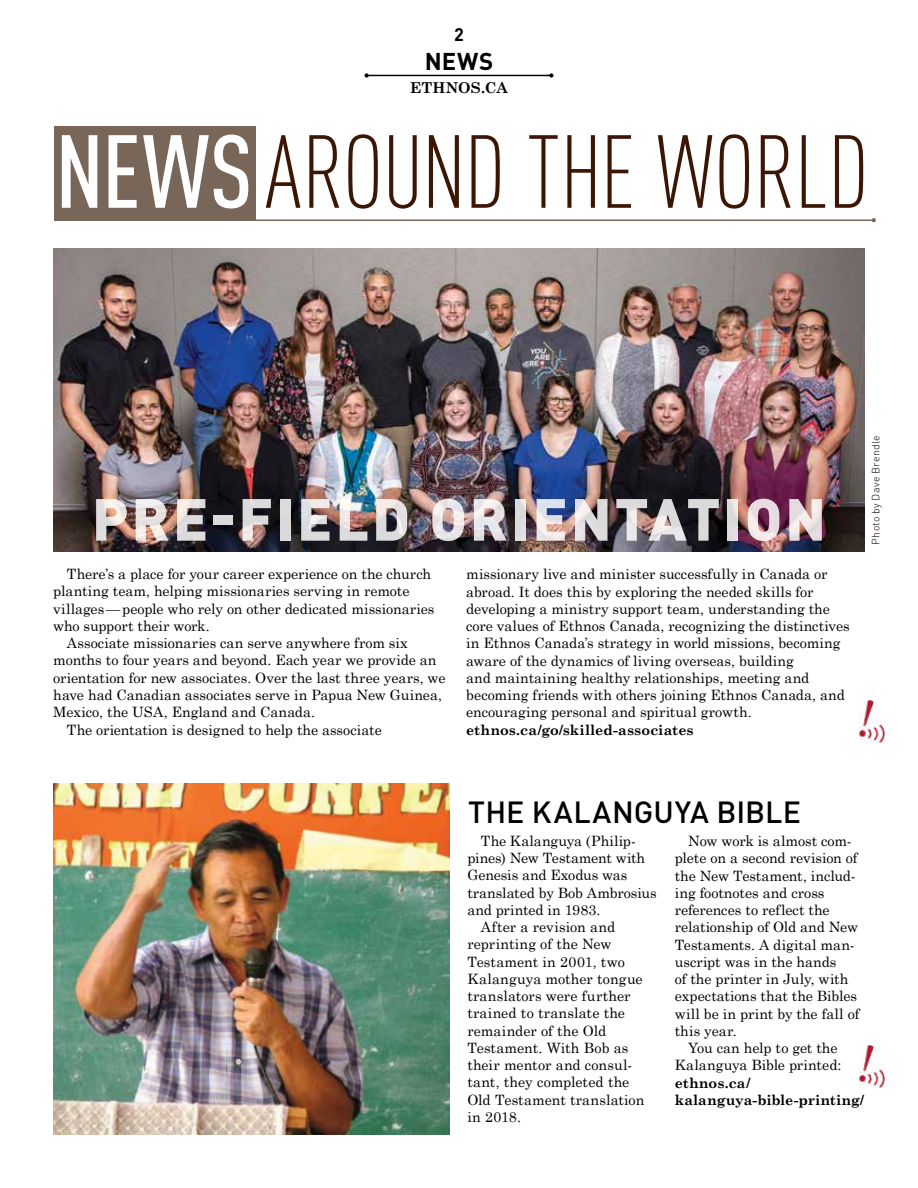
<style>
.page{position:relative;width:918px;height:1188px;background:#fff}
.page>*{position:absolute;margin:0;border:0;box-sizing:border-box;transform-origin:0 0}
.t1{font:300 condensed 102px "DIN Pro";letter-spacing:-.015em;color:#3c1605}
.t2{font:900 58.5px "DIN Pro";letter-spacing:.05em;color:#fff}
.t3{font:500 30.15px "DIN Pro";letter-spacing:.005em;color:#000}
.t4{font:700 24px "DIN Pro";color:#000}
.t5{font:700 18px "DIN Pro";color:#000}
.t6{font:700 15px "Century Schoolbook";letter-spacing:.005em;color:#000}
.t7{font:14.25px/17.2px "Century Schoolbook";color:#000}
.t8{font:700 14.25px/17.2px "Century Schoolbook";letter-spacing:.005em;color:#000}
.t9{font:14.25px "Century Schoolbook";letter-spacing:-.02em;color:#000}
.t10{font:300 10.5px "DIN Pro";letter-spacing:.03em;color:#000}
.s1{font-weight:500;color:#fff}
</style>
<div class="page">
<img style="left:54px;top:783px;width:395px;height:352px">
<div style="left:54px;top:126px;width:201px;height:94px;background:#786658"></div>
<hr style="left:54px;top:219px;width:820px;height:2px;background:#786658">
<svg style="left:872px;top:218px;width:4px;height:4px"></svg>
<img style="left:54px;top:248px;width:810px;height:304px">
<img style="left:859px;top:700px;width:26px;height:43px">
<img style="left:859px;top:1046px;width:26px;height:42px">
<hr style="left:367px;top:75px;width:184px;height:1px;background:#000">
<svg style="left:364px;top:73px;width:5px;height:5px"></svg>
<svg style="left:549px;top:73px;width:5px;height:5px"></svg>
<p class="t5" style="left:454px;top:19px;width:11px">2</p>
<h3 class="t4" style="left:425px;top:41px;width:70px">NEWS</h3>
<p class="t6" style="left:410px;top:78px;width:99px">ETHNOS.CA</p>
<h1 class="t1" style="left:55px;top:100px;width:815px"><span class="s1">NEWS</span> AROUND THE WORLD</h1>
<h2 class="t2" style="left:92px;top:469px;width:736px">PRE-FIELD ORIENTATION</h2>
<p class="t7" style="left:67px;top:565px;width:366px">There’s a place for your career experience on the church</p>
<p class="t7" style="left:53px;top:582px;width:358px">planting team, helping missionaries serving in remote</p>
<p class="t7" style="left:53px;top:600px;width:383px">villages—people who rely on other dedicated missionaries</p>
<p class="t7" style="left:53px;top:617px;width:158px">who support their work.</p>
<p class="t7" style="left:67px;top:634px;width:343px">Associate missionaries can serve anywhere from six</p>
<p class="t7" style="left:53px;top:651px;width:385px">months to four years and beyond. Each year we provide an</p>
<p class="t7" style="left:53px;top:669px;width:394px">orientation for new associates. Over the last three years, we</p>
<p class="t7" style="left:53px;top:686px;width:390px">have had Canadian associates serve in Papua New Guinea,</p>
<p class="t7" style="left:53px;top:703px;width:263px">Mexico, the USA, England and Canada.</p>
<p class="t7" style="left:67px;top:720px;width:317px">The orientation is designed to help the associate</p>
<p class="t7" style="left:466px;top:565px;width:385px">missionary live and minister successfully in Canada or abroad. It does this by exploring the needed skills for developing a ministry support team, understanding the core values of Ethnos Canada, recognizing the distinctives in Ethnos Canada’s strategy in world missions, becoming aware of the dynamics of living overseas, building<br>and maintaining healthy relationships, meeting and becoming friends with others joining Ethnos Canada, and encouraging personal and spiritual growth.</p>
<p class="t8" style="left:466px;top:720px;width:229px">ethnos.ca/go/skilled-associates</p>
<p class="t10" style="left:867px;top:545px;width:111px;rotate:-90deg">Photo by Dave Brendle</p>
<h3 class="t3" style="left:468px;top:788px;width:334px">THE KALANGUYA BIBLE</h3>
<p class="t7" style="left:481px;top:832px;width:157px">The Kalanguya (Philip-</p>
<p class="t9" style="left:467px;top:849px;width:179px">pines) New Testament with</p>
<p class="t7" style="left:467px;top:866px;width:162px">Genesis and Exodus was</p>
<p class="t7" style="left:467px;top:884px;width:191px">translated by Bob Ambrosius</p>
<p class="t7" style="left:467px;top:901px;width:135px">and printed in 1983.</p>
<p class="t7" style="left:481px;top:918px;width:136px">After a revision and</p>
<p class="t7" style="left:467px;top:935px;width:146px">reprinting of the New</p>
<p class="t7" style="left:467px;top:953px;width:159px">Testament in 2001, two</p>
<p class="t7" style="left:467px;top:970px;width:177px">Kalanguya mother tongue</p>
<p class="t7" style="left:467px;top:987px;width:165px">translators were further</p>
<p class="t7" style="left:467px;top:1004px;width:159px">trained to translate the</p>
<p class="t7" style="left:467px;top:1022px;width:140px">remainder of the Old</p>
<p class="t7" style="left:467px;top:1039px;width:163px">Testament. With Bob as</p>
<p class="t7" style="left:467px;top:1056px;width:166px">their mentor and consul-</p>
<p class="t7" style="left:467px;top:1073px;width:164px">tant, they completed the</p>
<p class="t7" style="left:467px;top:1091px;width:179px">Old Testament translation</p>
<p class="t7" style="left:467px;top:1108px;width:55px">in 2018.</p>
<p class="t7" style="left:688px;top:832px;width:165px">Now work is almost com-</p>
<p class="t7" style="left:675px;top:849px;width:184px">plete on a second revision of</p>
<p class="t7" style="left:675px;top:866px;width:182px">the New Testament, includ-</p>
<p class="t7" style="left:675px;top:884px;width:151px">ing footnotes and cross</p>
<p class="t7" style="left:675px;top:901px;width:156px">references to reflect the</p>
<p class="t7" style="left:675px;top:918px;width:185px">relationship of Old and New</p>
<p class="t7" style="left:675px;top:935px;width:181px">Testaments. A digital man-</p>
<p class="t7" style="left:675px;top:953px;width:163px">uscript was in the hands</p>
<p class="t7" style="left:675px;top:970px;width:175px">of the printer in July, with</p>
<p class="t7" style="left:675px;top:987px;width:184px">expectations that the Bibles</p>
<p class="t7" style="left:675px;top:1004px;width:186px">will be in print by the fall of</p>
<p class="t7" style="left:675px;top:1022px;width:63px">this year.</p>
<p class="t7" style="left:688px;top:1039px;width:151px">You can help to get the</p>
<p class="t7" style="left:675px;top:1056px;width:168px">Kalanguya Bible printed:</p>
<p class="t8" style="left:675px;top:1073px;width:191px">ethnos.ca/ kalanguya-bible-printing/</p>
</div>
